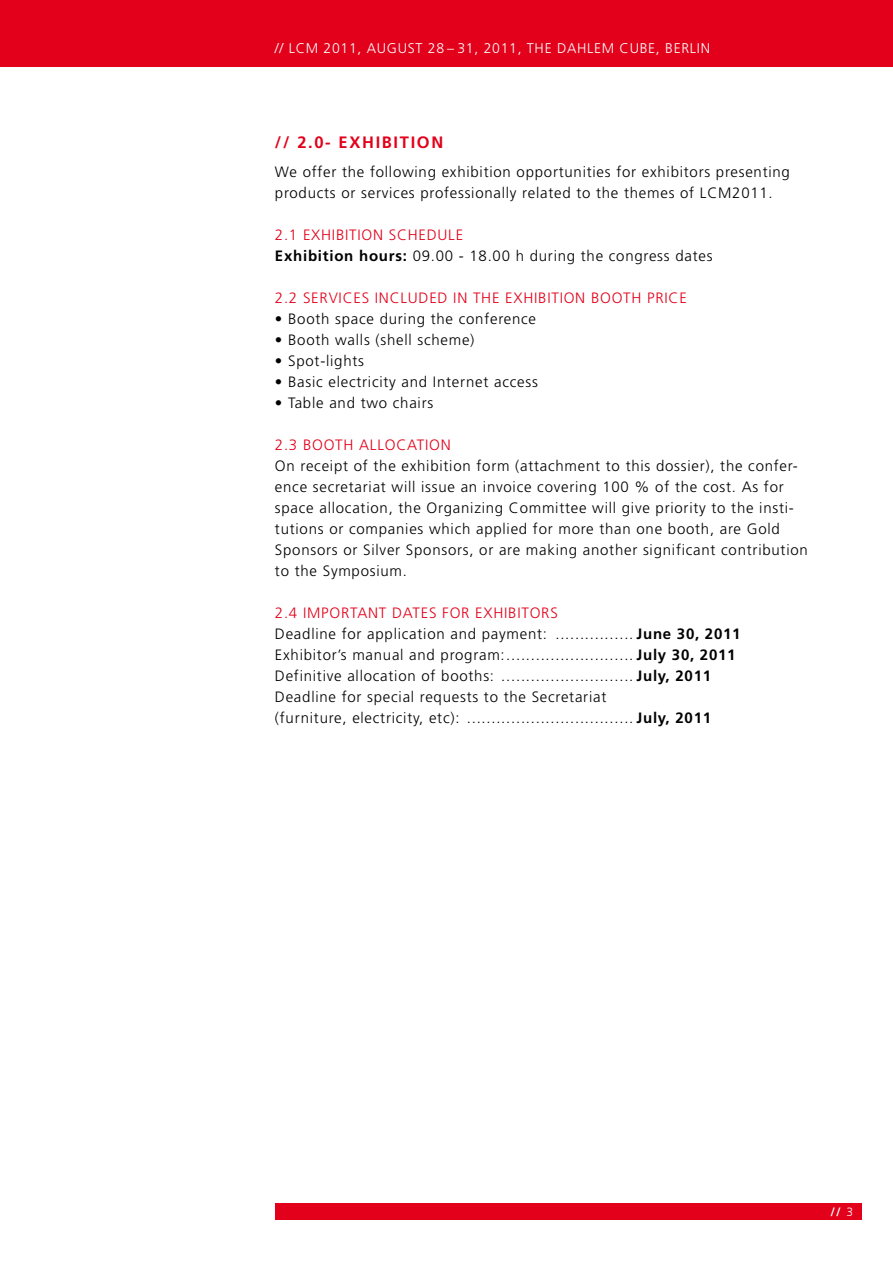
<style>
.page{position:relative;width:893px;height:1263px;background:#fff}
.page>*{position:absolute;margin:0;border:0;box-sizing:border-box;transform-origin:0 0}
.t1{font:700 16.5px "Frutiger LT";color:#e2001a}
.t2{font:300 15px/21px "Frutiger LT";letter-spacing:.05em;color:#000}
.t3{font:300 15px "Frutiger LT";letter-spacing:.05em;color:#e2001a}
.t4{font:300 14.1px "Frutiger LT";letter-spacing:.05em;color:#fff}
.t5{font:700 12px "Frutiger LT";color:#fff}
.s1{color:#e2001a}
.s2{font-weight:700}
.s3{font-weight:300}
</style>
<div class="page">
<div style="left:275px;top:1204px;width:587px;height:16px;background:#e2001a"></div>
<div style="left:0;top:0;width:893px;height:67px;background:#e2001a"></div>
<p class="t4" style="left:275px;top:40px;width:24px">// LCM</p>
<p class="t4" style="left:324px;top:40px;width:388px">2011, August 28 – 31, 2011, the dahlem cube, Berlin</p>
<p class="t1" style="left:275px;top:132px;width:97px">// 2.0- Exhibi</p>
<p class="t1" style="left:400px;top:132px;width:45px">tion</p>
<p class="t2" style="left:275px;top:162px;width:516px">We offer the following exhibition opportunities for exhibitors presenting products or services professionally related to the themes of LCM</p>
<p class="t2" style="left:732px;top:183px;width:42px">2011.</p>
<p class="t2" style="left:275px;top:225px;width:439px"><span class="s1">2.1 Exhibition Schedule<br></span><span class="s2">Exhibition hours:</span> 09.00 - 18.00 h during the congress dates</p>
<p class="t3" style="left:275px;top:290px;width:413px">2.2 Services included in the Exhibition Booth Price</p>
<p class="t2" style="left:275px;top:309px;width:263px">• Booth space during the conference</p>
<p class="t2" style="left:275px;top:330px;width:201px">• Booth walls (shell scheme)</p>
<p class="t2" style="left:275px;top:351px;width:91px">• Spot-lights</p>
<p class="t2" style="left:275px;top:372px;width:264px">• Basic electricity and Internet access</p>
<p class="t2" style="left:275px;top:393px;width:160px">• Table and two chairs</p>
<p class="t3" style="left:275px;top:437px;width:177px">2.3 Booth Allocation</p>
<p class="t2" style="left:275px;top:456px;width:534px">On receipt of the exhibition form (attachment to this dossier), the confer&shy;ence secretariat will issue an invoice covering 100 % of the cost. As for space allocation, the Organizing Committee will give priority to the insti&shy;tutions or companies which applied for more than one booth, are Gold Sponsors or Silver Sponsors, or are making another significant contribution to the Symposium.</p>
<p class="t2" style="left:275px;top:603px;width:467px"><span class="s1">2.4 Important Dates for Exhibitors<br></span>Deadline for application and payment: ................ <span class="s2">June 30, 2011<br></span>Exhibitor’s manual and program:.......................... <span class="s2">July 30, 2011<br></span>Definitive allocation of booths: ........................... <span class="s2">July, 2011<br></span>Deadline for special requests to the Secretariat<br>(furniture, electricity, etc): .................................. <span class="s2">July, 2011</span></p>
<p class="t5" style="left:830px;top:1205px;width:24px">// <span class="s3">3</span></p>
</div>
